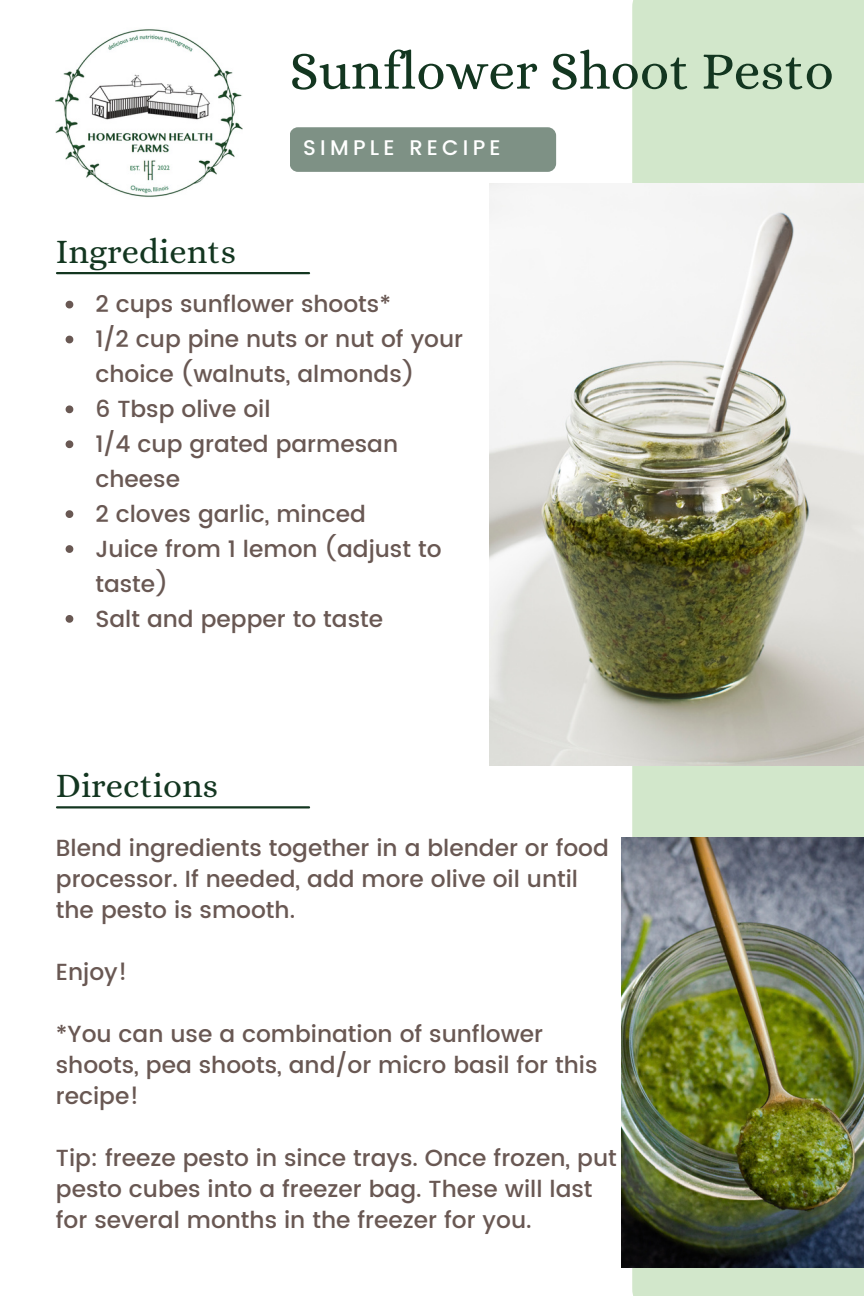
<style>
.page{position:relative;width:864px;height:1296px;background:#fff}
.page>*{position:absolute;margin:0;border:0;box-sizing:border-box;transform-origin:0 0}
.t1{font:53.4px "Alice";color:#133620}
.t2{font:34.5px "Alice";color:#133620}
.t3{font:500 23.4px/34.8px "Poppins";color:#695853}
.t4{font:500 21.3px "Poppins";letter-spacing:.2em;color:#fff}
</style>
<div class="page">
<div style="left:632px;top:0;width:232px;height:1296px;background:#d2e7cb"></div>
<img style="left:490px;top:183px;width:374px;height:583px">
<div style="left:290px;top:127px;width:266px;height:45px;background:#7e9185;border-radius:8px"></div>
<hr style="left:57px;top:806px;width:252px;height:2px;background:#133620">
<hr style="left:57px;top:272px;width:252px;height:2px;background:#133620">
<img style="left:56px;top:29px;width:187px;height:168px">
<img style="left:622px;top:837px;width:242px;height:430px">
<svg style="left:66px;top:301px;width:7px;height:7px"></svg>
<svg style="left:66px;top:336px;width:7px;height:7px"></svg>
<svg style="left:66px;top:405px;width:7px;height:8px"></svg>
<svg style="left:66px;top:440px;width:7px;height:8px"></svg>
<svg style="left:66px;top:510px;width:7px;height:8px"></svg>
<svg style="left:66px;top:545px;width:7px;height:8px"></svg>
<svg style="left:66px;top:615px;width:7px;height:8px"></svg>
<h1 class="t1" style="left:290px;top:40px;width:546px">Sunflower Shoot Pesto</h1>
<p class="t4" style="left:303px;top:135px;width:199px">SIMPLE RECIPE</p>
<h2 class="t2" style="left:56px;top:231px;width:182px">Ingredients</h2>
<p class="t3" style="left:95px;top:287px;width:369px">2 cups sunflower shoots*<br>1/2 cup pine nuts or nut of your choice (walnuts, almonds)<br>6 Tbsp olive oil<br>1/4 cup grated parmesan cheese<br>2 cloves garlic, minced<br>Juice from 1 lemon (adjust to taste)<br>Salt and pepper to taste</p>
<h2 class="t2" style="left:56px;top:765px;width:164px">Directions</h2>
<p class="t3" style="left:56px;top:832px;width:555px;line-height:30.9px">Blend ingredients together in a blender or food processor. If needed, add more olive oil until the pesto is smooth.</p>
<p class="t3" style="left:56px;top:955px;width:73px">Enjoy!</p>
<p class="t3" style="left:56px;top:1019px;width:543px;line-height:30.9px">*You can use a combination of sunflower shoots, pea shoots, and/or micro basil for this recipe!</p>
<p class="t3" style="left:56px;top:1143px;width:562px;line-height:30.9px">Tip: freeze pesto in since trays. Once frozen, put pesto cubes into a freezer bag. These will last for several months in the freezer for you.</p>
</div>
